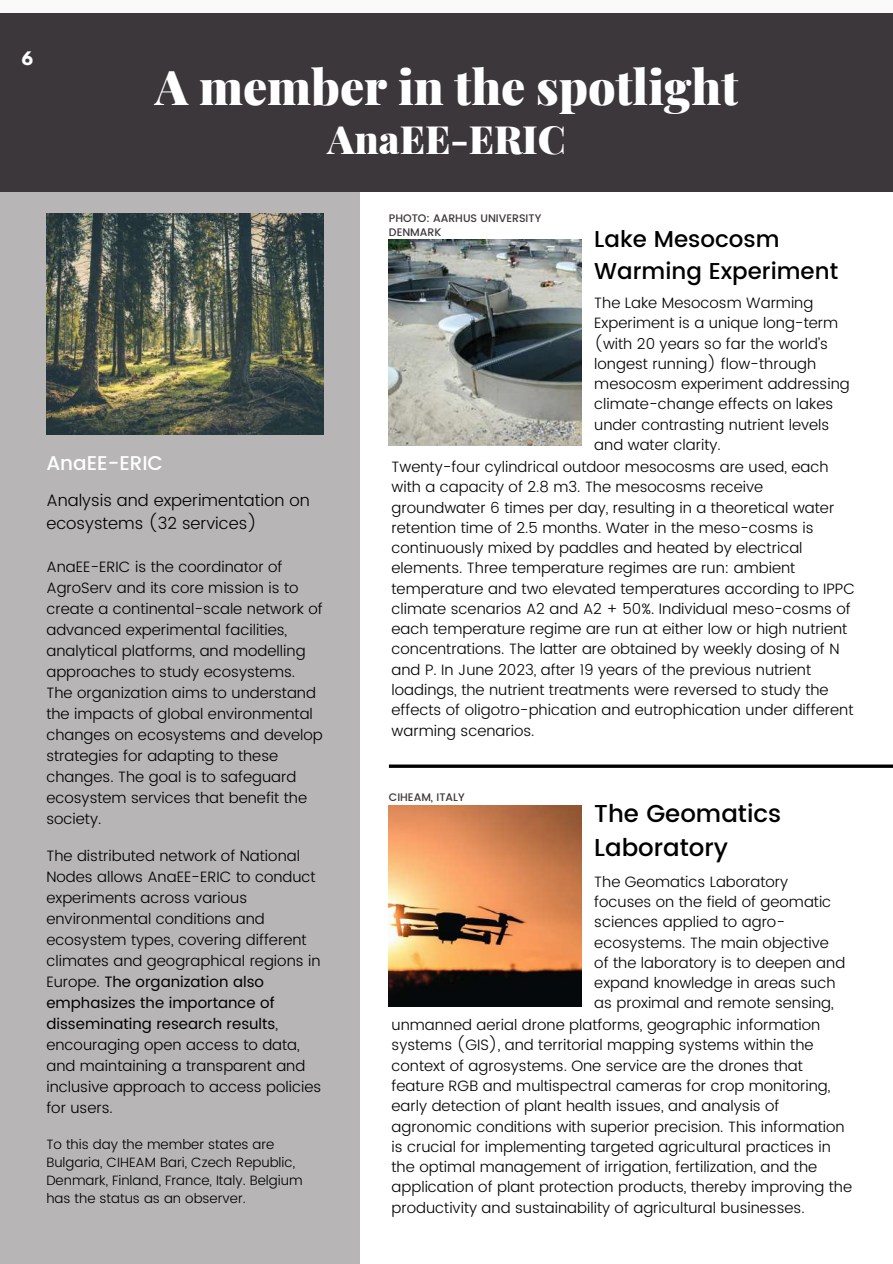
<style>
.page{position:relative;width:893px;height:1264px;background:#fff}
.page>*{position:absolute;margin:0;border:0;box-sizing:border-box;transform-origin:0 0}
.t1{font:900 48px "Playfair Display";color:#fff}
.t2{font:900 39px "Playfair Display";color:#fff}
.t3{font:500 24.45px/34.2px "Poppins";color:#000}
.t4{font:500 22.95px/31.5px "Poppins";color:#000}
.t5{font:500 19.95px "Poppins";color:#fff}
.t6{font:300 16.5px/23px "Poppins";color:#000}
.t7{font:700 16.5px "League Spartan";color:#fff}
.t8{font:300 15px/20.2px "Poppins";color:#000}
.t9{font:300 13.5px/18px "Poppins";color:#000}
.t10{font:500 10.95px/14.5px "Poppins";color:#3c373b}
.s1{font-weight:400}
</style>
<div class="page">
<div style="left:0;top:177px;width:359px;height:1086px;background:#b7b5b6"></div>
<img style="left:46px;top:213px;width:277px;height:221px">
<img style="left:389px;top:805px;width:192px;height:201px">
<img style="left:389px;top:239px;width:192px;height:206px">
<svg style="left:389px;top:764px;width:503px;height:4px;background:#272727"></svg>
<div style="left:0;top:0;width:892px;height:192px;background:#3c373b"></div>
<div style="left:0;top:0;width:892px;height:12px;background:#fafafa"></div>
<p class="t7" style="left:22px;top:51px;width:13px">6</p>
<h1 class="t1" style="left:155px;top:53px;width:584px">A member in the spotlight</h1>
<h2 class="t2" style="left:327px;top:112px;width:240px">AnaEE-ERIC</h2>
<h3 class="t5" style="left:46px;top:451px;width:118px">AnaEE-ERIC</h3>
<p class="t6" style="left:46px;top:488px;width:265px">Analysis and experimentation on ecosystems (32 services)</p>
<p class="t8" style="left:46px;top:556px;width:278px;line-height:21px">AnaEE-ERIC is the coordinator of AgroServ and its core mission is to create a continental-scale network of advanced experimental facilities, analytical platforms, and modelling approaches to study ecosystems.<br>The organization aims to understand the impacts of global environmental changes on ecosystems and develop strategies for adapting to these changes. The goal is to safeguard ecosystem services that benefit the society.</p>
<p class="t8" style="left:46px;top:845px;width:276px;line-height:21px">The distributed network of National<br>Nodes allows AnaEE-ERIC to conduct experiments across various environmental conditions and ecosystem types, covering different climates and geographical regions in<br>Europe. <span class="s1">The organization also emphasizes the importance of disseminating research results</span>, encouraging open access to data, and maintaining a transparent and inclusive approach to access policies for users.</p>
<p class="t9" style="left:46px;top:1135px;width:258px">To this day the member states are Bulgaria, CIHEAM Bari, Czech Republic, Denmark, Finland, France, Italy. Belgium has the status as an observer.</p>
<p class="t10" style="left:389px;top:210px;width:154px">PHOTO: AARHUS UNIVERSITY<br>DENMARK</p>
<h3 class="t4" style="left:594px;top:223px;width:245px">Lake Mesocosm<br>Warming Experiment</h3>
<p class="t8" style="left:594px;top:293px;width:257px">The Lake Mesocosm Warming<br>Experiment is a unique long-term (with 20 years so far the world’s longest running) flow-through mesocosm experiment addressing climate-change effects on lakes under contrasting nutrient levels and water clarity.</p>
<p class="t8" style="left:391px;top:457px;width:465px">Twenty-four cylindrical outdoor mesocosms are used, each with a capacity of 2.8 m3. The mesocosms receive groundwater 6 times per day, resulting in a theoretical water retention time of 2.5 months. Water in the meso-cosms is continuously mixed by paddles and heated by electrical elements. Three temperature regimes are run: ambient temperature and two elevated temperatures according to IPPC climate scenarios A2 and A2 + 50%. Individual meso-cosms of each temperature regime are run at either low or high nutrient concentrations. The latter are obtained by weekly dosing of N and P. In June 2023, after 19 years of the previous nutrient loadings, the nutrient treatments were reversed to study the effects of oligotro-phication and eutrophication under different warming scenarios.</p>
<p class="t10" style="left:389px;top:789px;width:77px">CIHEAM, ITALY</p>
<h3 class="t3" style="left:594px;top:796px;width:188px">The Geomatics<br>Laboratory</h3>
<p class="t8" style="left:594px;top:871px;width:252px">The Geomatics Laboratory focuses on the field of geomatic sciences applied to agro&shy;ecosystems. The main objective of the laboratory is to deepen and expand knowledge in areas such as proximal and remote sensing,</p>
<p class="t8" style="left:391px;top:1014px;width:462px">unmanned aerial drone platforms, geographic information systems (GIS), and territorial mapping systems within the context of agrosystems. One service are the drones that feature RGB and multispectral cameras for crop monitoring, early detection of plant health issues, and analysis of agronomic conditions with superior precision. This information is crucial for implementing targeted agricultural practices in the optimal management of irrigation, fertilization, and the application of plant protection products, thereby improving the productivity and sustainability of agricultural businesses.</p>
</div>
